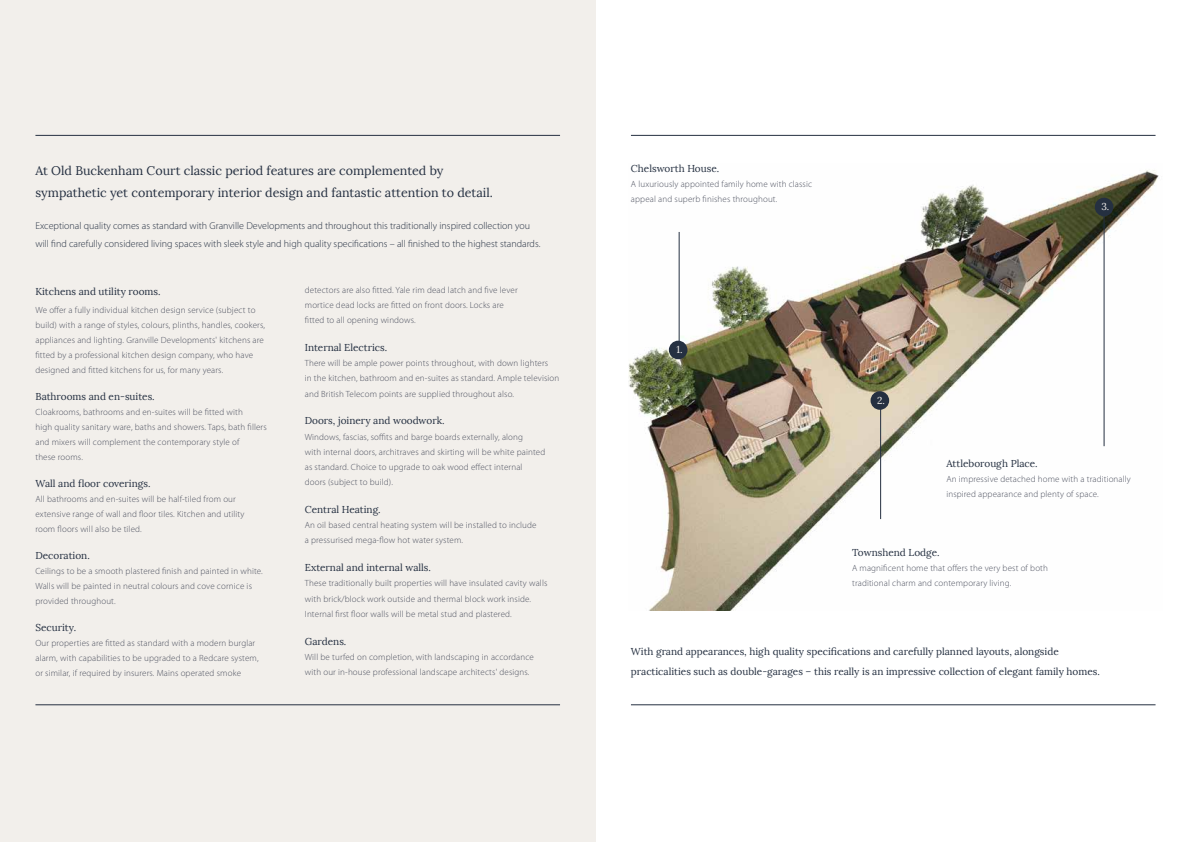
<style>
.page{position:relative;width:1191px;height:842px;background:#fff}
.page>*{position:absolute;margin:0;border:0;box-sizing:border-box;transform-origin:0 0}
.t1{font:12.5px/22.5px "Lora";color:#253041}
.t2{font:10px/20px "Lora";color:#253041}
.t3{font:300 10px/18.5px "Myriad Pro";color:#253041}
.t4{font:10px "Lora";color:#f2efeb}
.t5{font:300 9px/15px "Myriad Pro";letter-spacing:.015em;color:#4d515f}
</style>
<div class="page">
<div style="left:0;top:0;width:595px;height:842px;background:#f2efeb"></div>
<hr style="left:35px;top:135px;width:525px;height:1px;background:#253041">
<hr style="left:631px;top:135px;width:524px;height:1px;background:#253041">
<hr style="left:35px;top:704px;width:525px;height:1px;background:#253041">
<hr style="left:631px;top:704px;width:524px;height:1px;background:#253041">
<img style="left:628px;top:170px;width:531px;height:441px">
<hr style="left:678px;top:232px;width:1px;height:117px;background:#253041">
<hr style="left:1103px;top:208px;width:1px;height:238px;background:#253041">
<hr style="left:880px;top:400px;width:1px;height:119px;background:#253041">
<div style="left:1094px;top:198px;width:19px;height:18px;background:#253041;border-radius:50%"></div>
<div style="left:870px;top:391px;width:19px;height:19px;background:#253041;border-radius:50%"></div>
<div style="left:669px;top:341px;width:18px;height:18px;background:#253041;border-radius:50%"></div>
<h1 class="t1" style="left:35px;top:159px;width:459px">At Old Buckenham Court classic period features are complemented by sympathetic yet contemporary interior design and fantastic attention to detail.</h1>
<p class="t3" style="left:35px;top:216px;width:506px">Exceptional quality comes as standard with Granville Developments and throughout this traditionally inspired collection you will find carefully considered living spaces with sleek style and high quality specifications – all finished to the highest standards.</p>
<p class="t2" style="left:35px;top:282px;width:127px">Kitchens and utility rooms.</p>
<p class="t5" style="left:35px;top:302px;width:231px">We offer a fully individual kitchen design service (subject to build) with a range of styles, colours, plinths, handles, cookers, appliances and lighting. Granville Developments' kitchens are fitted by a professional kitchen design company, who have designed and fitted kitchens for us, for many years.</p>
<p class="t2" style="left:35px;top:386px;width:121px">Bathrooms and en-suites.</p>
<p class="t5" style="left:35px;top:404px;width:233px">Cloakrooms, bathrooms and en-suites will be fitted with<br>high quality sanitary ware, baths and showers. Taps, bath fillers and mixers will complement the contemporary style of<br>these rooms.</p>
<p class="t2" style="left:35px;top:473px;width:116px">Wall and floor coverings.</p>
<p class="t5" style="left:35px;top:491px;width:211px">All bathrooms and en-suites will be half-tiled from our extensive range of wall and floor tiles. Kitchen and utility room floors will also be tiled.</p>
<p class="t2" style="left:35px;top:545px;width:56px">Decoration.</p>
<p class="t5" style="left:35px;top:563px;width:229px">Ceilings to be a smooth plastered finish and painted in white.<br>Walls will be painted in neutral colours and cove cornice is provided throughout.</p>
<p class="t2" style="left:35px;top:618px;width:42px">Security.</p>
<p class="t5" style="left:35px;top:635px;width:225px">Our properties are fitted as standard with a modern burglar alarm, with capabilities to be upgraded to a Redcare system, or similar, if required by insurers. Mains operated smoke</p>
<p class="t5" style="left:305px;top:282px;width:214px">detectors are also fitted. Yale rim dead latch and five lever mortice dead locks are fitted on front doors. Locks are fitted to all opening windows.</p>
<p class="t2" style="left:305px;top:337px;width:84px">Internal Electrics.</p>
<p class="t5" style="left:305px;top:355px;width:256px">There will be ample power points throughout, with down lighters<br>in the kitchen, bathroom and en-suites as standard. Ample television and British Telecom points are supplied throughout also.</p>
<p class="t2" style="left:305px;top:411px;width:141px">Doors, joinery and woodwork.</p>
<p class="t5" style="left:305px;top:429px;width:242px">Windows, fascias, soffits and barge boards externally, along<br>with internal doors, architraves and skirting will be white painted as standard. Choice to upgrade to oak wood effect internal doors (subject to build).</p>
<p class="t2" style="left:305px;top:499px;width:77px">Central Heating.</p>
<p class="t5" style="left:305px;top:517px;width:233px">An oil based central heating system will be installed to include a pressurised mega-flow hot water system.</p>
<p class="t2" style="left:305px;top:558px;width:128px">External and internal walls.</p>
<p class="t5" style="left:305px;top:576px;width:244px">These traditionally built properties will have insulated cavity walls with brick/block work outside and thermal block work inside.<br>Internal first floor walls will be metal stud and plastered.</p>
<p class="t2" style="left:305px;top:631px;width:43px">Gardens.</p>
<p class="t5" style="left:305px;top:649px;width:230px">Will be turfed on completion, with landscaping in accordance with our in-house professional landscape architects' designs.</p>
<p class="t2" style="left:631px;top:159px;width:90px">Chelsworth House.</p>
<p class="t5" style="left:631px;top:177px;width:183px">A luxuriously appointed family home with classic appeal and superb finishes throughout.</p>
<p class="t4" style="left:1101px;top:201px;width:10px">3.</p>
<p class="t4" style="left:676px;top:344px;width:8px">1.</p>
<p class="t4" style="left:877px;top:394px;width:9px">2.</p>
<p class="t2" style="left:946px;top:453px;width:93px">Attleborough Place.</p>
<p class="t5" style="left:946px;top:471px;width:186px">An impressive detached home with a traditionally inspired appearance and plenty of space.</p>
<p class="t2" style="left:852px;top:543px;width:89px">Townshend Lodge.</p>
<p class="t5" style="left:852px;top:561px;width:197px">A magnificent home that offers the very best of both traditional charm and contemporary living.</p>
<p class="t2" style="left:631px;top:641px;width:470px">With grand appearances, high quality specifications and carefully planned layouts, alongside practicalities such as double-garages – this really is an impressive collection of elegant family homes.</p>
</div>
